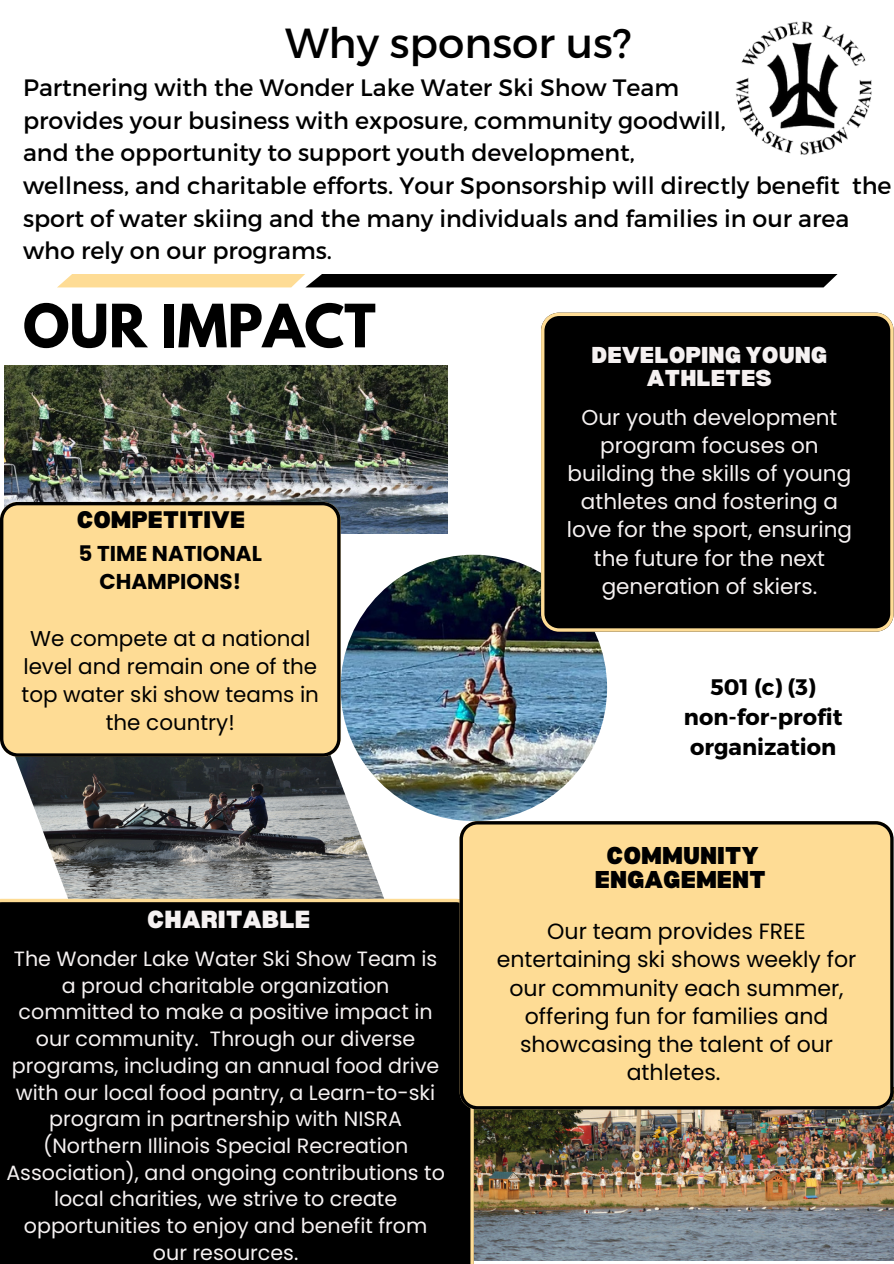
<style>
.page{position:relative;width:894px;height:1264px;background:#fff}
.page>*{position:absolute;margin:0;border:0;box-sizing:border-box;transform-origin:0 0}
.t1{font:700 52.95px "League Spartan";color:#000}
.t2{font:42px "Montserrat";color:#000}
.t3{font:900 24.15px "Bernoru";color:#f5f1f1}
.t4{font:900 23.85px/23.7px "Bernoru";color:#000;text-align:center}
.t5{font:23.7px/32.7px "Montserrat";color:#000}
.t6{font:900 23.4px "Bernoru";color:#000}
.t7{font:700 22.5px/30px "Montserrat";color:#000;text-align:center}
.t8{font:900 22.5px/22.5px "Bernoru";color:#f5f1f1;text-align:center}
.t9{font:22.05px/28.2px "Poppins";color:#000;text-align:center}
.t10{font:21.6px/28.2px "Poppins";color:#f5f1f1;text-align:center}
.t11{font:21.45px/28.2px "Poppins";color:#000;text-align:center}
.t12{font:700 21.45px/28.2px "Poppins";color:#000;text-align:center}
.t13{font:20.7px/26.7px "Poppins";color:#f5f1f1;text-align:center}
</style>
<div class="page">
<img style="left:5px;top:365px;width:442px;height:168px">
<img style="left:340px;top:554px;width:267px;height:267px;border-radius:50%">
<img style="left:13px;top:716px;width:384px;height:182px">
<img style="left:473px;top:1109px;width:420px;height:65px">
<img style="left:473px;top:1174px;width:420px;height:84px">
<svg style="left:473px;top:1258px;width:420px;height:5px"></svg>
<svg style="left:57px;top:274px;width:780px;height:13px"></svg>
<img style="left:735px;top:21px;width:137px;height:134px">
<div style="left:0;top:502px;width:340px;height:254px;background:#fedc95"></div>
<div style="left:0;top:898px;width:473px;height:365px;background:#000"></div>
<div style="left:541px;top:312px;width:352px;height:319px;background:#000"></div>
<svg style="left:459px;top:821px;width:434px;height:288px"></svg>
<p class="t2" style="left:285px;top:16px;width:348px">Why sponsor us?</p>
<p class="t5" style="left:23px;top:70px;width:869px">Partnering with the Wonder Lake Water Ski Show Team<br>provides your business with exposure, community goodwill,<br>and the opportunity to support youth development,<br>wellness, and charitable efforts. Your Sponsorship will directly benefit the sport of water skiing and the many individuals and families in our area who rely on our programs.</p>
<h2 class="t1" style="left:23px;top:300px;width:354px">OUR IMPACT</h2>
<p class="t6" style="left:77px;top:506px;width:170px">COMPETITIVE</p>
<h2 class="t12" style="left:79px;top:539px;width:185px">5 TIME NATIONAL<br>CHAMPIONS!</h2>
<h5 class="t11" style="left:22px;top:624px;width:299px">We compete at a national level and remain one of the top water ski show teams in the country!</h5>
<p class="t3" style="left:147px;top:905px;width:164px">CHARITABLE</p>
<p class="t13" style="left:6px;top:945px;width:440px">The Wonder Lake Water Ski Show Team is a proud charitable organization committed to make a positive impact in our community. Through our diverse programs, including an annual food drive with our local food pantry, a Learn-to-ski program in partnership with NISRA (Northern Illinois Special Recreation Association), and ongoing contributions to local charities, we strive to create opportunities to enjoy and benefit from our resources.</p>
<h3 class="t8" style="left:591px;top:343px;width:237px">DEVELOPING YOUNG<br>ATHLETES</h3>
<p class="t10" style="left:566px;top:403px;width:286px">Our youth development program focuses on building the skills of young athletes and fostering a love for the sport, ensuring the future for the next generation of skiers.</p>
<h2 class="t7" style="left:683px;top:670px;width:160px">501 (c) (3) non-for-profit organization</h2>
<h2 class="t4" style="left:594px;top:842px;width:173px">COMMUNITY<br>ENGAGEMENT</h2>
<p class="t9" style="left:496px;top:917px;width:361px">Our team provides FREE entertaining ski shows weekly for our community each summer, offering fun for families and showcasing the talent of our athletes.</p>
</div>
